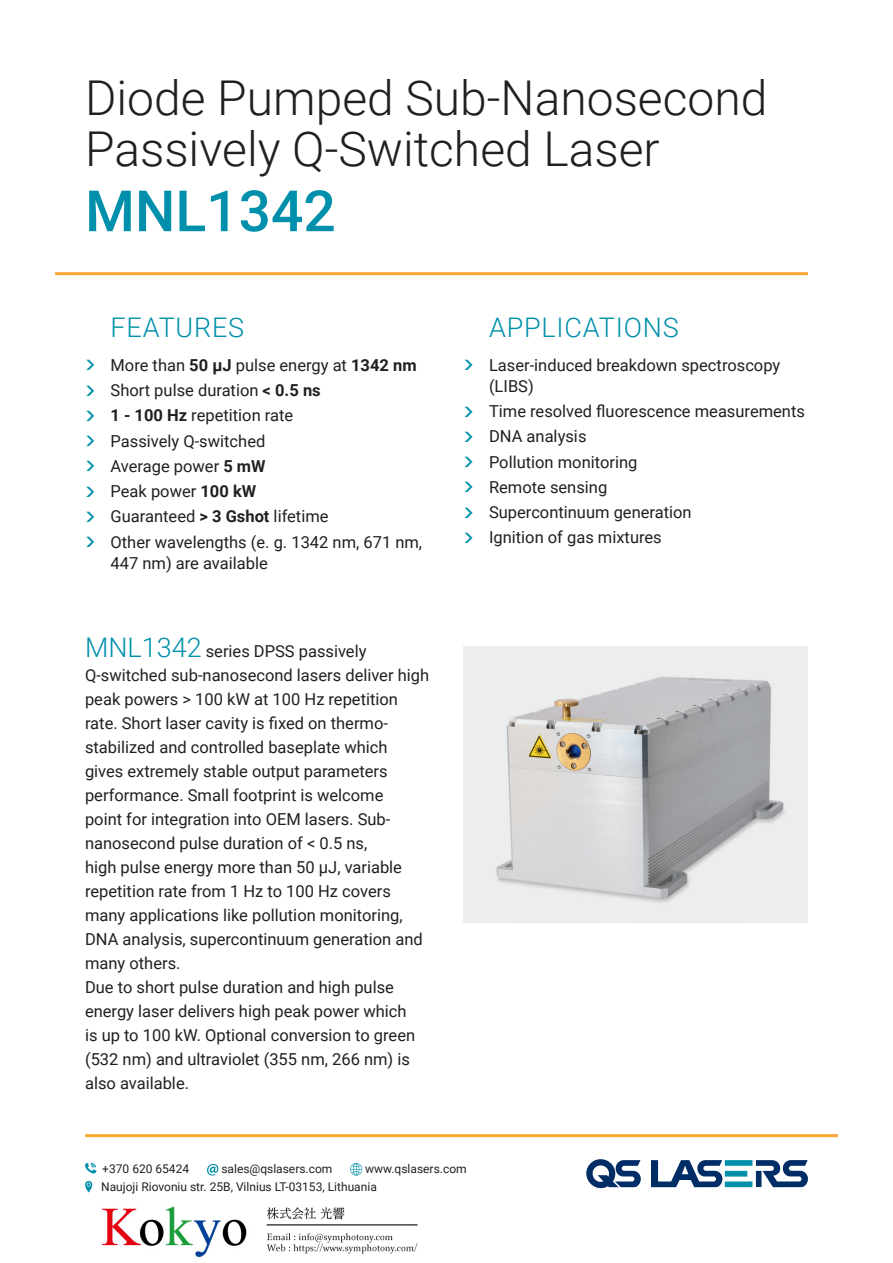
<style>
.page{position:relative;width:893px;height:1263px;background:#fff}
.page>*{position:absolute;margin:0;border:0;box-sizing:border-box;transform-origin:0 0}
.Title_model{font:500 57px "Roboto";color:#0090ab}
.t1{font:300 48px/51px "Roboto";color:#231f20}
.Features_head{font:300 27px "Roboto";letter-spacing:.03em;color:#0090ab}
.Text{font:16.5px/24px "Roboto";color:#231f20}
.t2{font:12px/18px "Roboto";color:#231f20}
.s1{font-weight:700}
.s2{font-weight:300;font-size:27px;color:#0090ab}
</style>
<div class="page">
<hr style="left:85px;top:1134px;width:753px;height:3px;background:#faa633">
<svg style="left:651px;top:1160px;width:157px;height:27px"></svg>
<svg style="left:586px;top:1159px;width:55px;height:29px"></svg>
<svg style="left:85px;top:1163px;width:11px;height:10px"></svg>
<svg style="left:207px;top:1164px;width:11px;height:11px"></svg>
<svg style="left:350px;top:1163px;width:12px;height:12px"></svg>
<svg style="left:85px;top:1181px;width:7px;height:11px"></svg>
<hr style="left:55px;top:272px;width:753px;height:3px;background:#faa633">
<img style="left:463px;top:646px;width:345px;height:276px">
<img style="left:102px;top:1206px;width:316px;height:52px">
<p class="t1" style="left:85px;top:70px;width:684px">Diode Pumped Sub-Nanosecond<br>Passively Q-Switched Laser</p>
<p class="Title_model" style="left:85px;top:171px;width:252px">MNL1342</p>
<p class="Features_head" style="left:111px;top:309px;width:135px">FEATURES</p>
<p class="Text" style="left:111px;top:352px;width:308px">More than <span class="s1">50 µJ</span> pulse energy at <span class="s1">1342 nm</span></p>
<p class="Text" style="left:111px;top:378px;width:212px">Short pulse duration <span class="s1">&lt; 0.5 ns</span></p>
<p class="Text" style="left:111px;top:403px;width:184px"><span class="s1">1 - 100 Hz</span> repetition rate</p>
<p class="Text" style="left:111px;top:428px;width:156px">Passively Q-switched</p>
<p class="Text" style="left:111px;top:453px;width:157px">Average power <span class="s1">5 mW</span></p>
<p class="Text" style="left:111px;top:479px;width:147px">Peak power <span class="s1">100 kW</span></p>
<p class="Text" style="left:111px;top:504px;width:219px">Guaranteed <span class="s1">&gt; 3 Gshot</span> lifetime</p>
<p class="Text" style="left:111px;top:531px;width:313px;line-height:21px">Other wavelengths (e. g. 1342 nm, 671 nm,<br>447 nm) are available</p>
<p class="Text" style="left:85px;top:638px;width:283px"><span class="s2">MNL1342</span> series DPSS passively</p>
<p class="Text" style="left:85px;top:662px;width:346px">Q-switched sub-nanosecond lasers deliver high peak powers &gt; 100 kW at 100 Hz repetition rate. Short laser cavity is fixed on thermo&shy;stabilized and controlled baseplate which gives extremely stable output parameters performance. Small footprint is welcome<br>point for integration into OEM lasers. Sub&shy;nanosecond pulse duration of &lt; 0.5 ns,</p>
<p class="Text" style="left:85px;top:855px;width:339px">high pulse energy more than 50 µJ, variable repetition rate from 1 Hz to 100 Hz covers many applications like pollution monitoring, DNA analysis, supercontinuum generation and many others.</p>
<p class="Text" style="left:85px;top:975px;width:332px">Due to short pulse duration and high pulse energy laser delivers high peak power which is up to 100 kW. Optional conversion to green (532 nm) and ultraviolet (355 nm, 266 nm) is also available.</p>
<p class="Features_head" style="left:489px;top:309px;width:191px">APPLICATIONS</p>
<p class="Text" style="left:489px;top:354px;width:293px;line-height:21px">Laser-induced breakdown spectroscopy (LIBS)</p>
<p class="Text" style="left:489px;top:399px;width:317px">Time resolved fluorescence measurements</p>
<p class="Text" style="left:489px;top:424px;width:99px">DNA analysis</p>
<p class="Text" style="left:489px;top:449px;width:150px">Pollution monitoring</p>
<p class="Text" style="left:489px;top:474px;width:120px">Remote sensing</p>
<p class="Text" style="left:489px;top:500px;width:204px">Supercontinuum generation</p>
<p class="Text" style="left:489px;top:525px;width:174px">Ignition of gas mixtures</p>
<p class="t2" style="left:101px;top:1160px;width:367px;text-indent:264px">www.qslasers.com<br>Naujoji Riovoniu str. 25B, Vilnius LT-03153, Lithuania</p>
<p class="t2" style="left:102px;top:1160px;width:88px">+370 620 65424</p>
<p class="t2" style="left:221px;top:1160px;width:112px">sales@qslasers.com</p>
</div>
